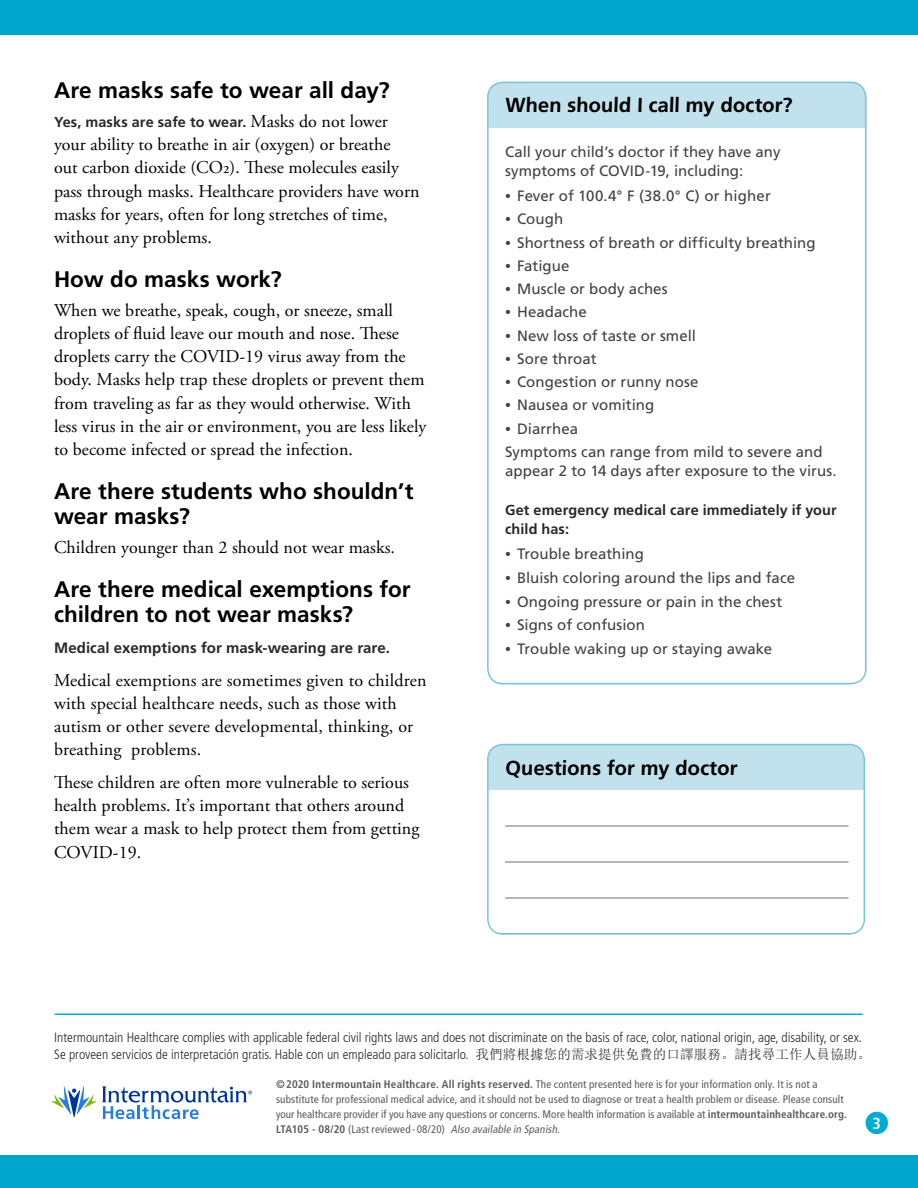
<style>
.page{position:relative;width:918px;height:1188px;background:#fff}
.page>*{position:absolute;margin:0;border:0;box-sizing:border-box;transform-origin:0 0}
.t1{font:700 22.5px/25.5px "Frutiger LT Std";color:#000}
.t2{font:700 20.25px "Frutiger LT Std";color:#000}
.t3{font:18px/23.2px "Adobe Garamond Pro";color:#000}
.t4{font:700 condensed 16.2px "Frutiger LT Std";color:#fff}
.t5{font:15px/19.2px "Frutiger LT Std";letter-spacing:.005em;color:#414042}
.t6{font:700 15px "Frutiger LT Std";letter-spacing:.005em;color:#292829}
.t7{font:700 14.4px/19.2px "Frutiger LT Std";letter-spacing:.005em;color:#292829}
.t8{font:300 condensed 13.5px/16.5px "Frutiger LT Std";color:#292829}
.t9{font:condensed 10.95px/15px "Frutiger LT Std";letter-spacing:.01em;color:#58595b}
.s1{font-family:"Adobe Garamond Pro";font-weight:400;font-size:18px;color:#000}
.s2{font-family:"Adobe Garamond Pro"}
.s3{font-family:"Sim Sun";font-weight:400;font-stretch:normal}
.s4{font-weight:700}
.s5{font-style:italic;color:#5d5d60}
</style>
<div class="page">
<div style="left:0;top:0;width:918px;height:35px;background:#00a5ce"></div>
<div style="left:0;top:1156px;width:918px;height:32px;background:#00a5ce"></div>
<div style="left:866px;top:1112px;width:22px;height:22px;background:#00add2;border-radius:50%"></div>
<hr style="left:55px;top:1014px;width:808px;height:1px;background:#00b0d3">
<svg style="left:52px;top:1086px;width:44px;height:31px"></svg>
<svg style="left:102px;top:1086px;width:150px;height:33px"></svg>
<div style="left:488px;top:82px;width:377px;height:45px;background:#c1e1ed"></div>
<hr style="left:865px;top:82px;width:1px;height:45px;background:#939598">
<hr style="left:865px;top:127px;width:1px;height:556px;background:#939598">
<hr style="left:488px;top:683px;width:378px;height:1px;background:#939598">
<div style="left:487px;top:82px;width:380px;height:603px;border:2px solid #78c6de;border-radius:15px"></div>
<div style="left:488px;top:745px;width:376px;height:45px;background:#c1e1ed"></div>
<hr style="left:488px;top:933px;width:376px;height:1px;background:#939598">
<hr style="left:505px;top:826px;width:344px;height:1px;background:#6d6e71">
<hr style="left:505px;top:862px;width:344px;height:1px;background:#6d6e71">
<hr style="left:505px;top:898px;width:344px;height:1px;background:#6d6e71">
<div style="left:487px;top:744px;width:378px;height:191px;border:2px solid #78c6de;border-radius:15px"></div>
<p class="t1" style="left:54px;top:78px;width:337px">Are masks safe to wear all day?</p>
<p class="t7" style="left:54px;top:112px;width:335px">Yes, masks are safe to wear. <span class="s1">Masks do not lower</span></p>
<p class="t3" style="left:54px;top:134px;width:367px">your ability to breathe in air (oxygen) or breathe<br>out carbon dioxide (CO2). These molecules easily pass through masks. Healthcare providers have worn masks for years, often for long stretches of time, without any problems.</p>
<p class="t1" style="left:54px;top:267px;width:229px">How do masks work?</p>
<p class="t3" style="left:54px;top:299px;width:374px">When we breathe, speak, cough, or sneeze, small droplets of fluid leave our mouth and nose. These droplets carry the COVID-19 virus away from the body. Masks help trap these droplets or prevent them from traveling as far as they would otherwise. With less virus in the air or environment, you are less likely to become infected or spread the infection.</p>
<p class="t1" style="left:54px;top:479px;width:361px">Are there students who shouldn’t wear masks?</p>
<p class="t3" style="left:54px;top:536px;width:343px">Children younger than 2 should not wear masks.</p>
<p class="t1" style="left:54px;top:576px;width:358px">Are there medical exemptions for children to not wear masks?</p>
<p class="t6" style="left:54px;top:639px;width:338px">Medical exemptions for mask-wearing are rare.</p>
<p class="t3" style="left:54px;top:669px;width:374px">Medical exemptions are sometimes given to children with special healthcare needs, such as those with autism or other severe developmental, thinking, or breathing problems.</p>
<p class="t3" style="left:54px;top:771px;width:367px">These children are often more vulnerable to serious health problems. It’s important that others around them wear a mask to help protect them from getting COVID-19.</p>
<p class="t2" style="left:505px;top:94px;width:290px">When should I call my doctor?</p>
<p class="t5" style="left:505px;top:142px;width:277px">Call your child’s doctor if they have any symptoms of COVID-19, including:</p>
<p class="t5" style="left:505px;top:186px;width:267px"><span class="s2">•</span> Fever of 100.4° F (38.0° C) or higher</p>
<p class="t5" style="left:505px;top:210px;width:60px"><span class="s2">•</span> Cough</p>
<p class="t5" style="left:505px;top:233px;width:312px"><span class="s2">•</span> Shortness of breath or difficulty breathing</p>
<p class="t5" style="left:505px;top:256px;width:66px"><span class="s2">•</span> Fatigue</p>
<p class="t5" style="left:505px;top:279px;width:164px"><span class="s2">•</span> Muscle or body aches</p>
<p class="t5" style="left:505px;top:303px;width:83px"><span class="s2">•</span> Headache</p>
<p class="t5" style="left:505px;top:326px;width:192px"><span class="s2">•</span> New loss of taste or smell</p>
<p class="t5" style="left:505px;top:349px;width:93px"><span class="s2">•</span> Sore throat</p>
<p class="t5" style="left:505px;top:372px;width:195px"><span class="s2">•</span> Congestion or runny nose</p>
<p class="t5" style="left:505px;top:396px;width:151px"><span class="s2">•</span> Nausea or vomiting</p>
<p class="t5" style="left:505px;top:417px;width:319px;line-height:23.7px"><span class="s2">•</span> Diarrhea<br>Symptoms can range from mild to severe and</p>
<p class="t5" style="left:505px;top:462px;width:333px">appear 2 to 14 days after exposure to the virus.</p>
<p class="t7" style="left:505px;top:500px;width:333px">Get emergency medical care immediately if your child has:</p>
<p class="t5" style="left:505px;top:545px;width:140px"><span class="s2">•</span> Trouble breathing</p>
<p class="t5" style="left:505px;top:568px;width:291px"><span class="s2">•</span> Bluish coloring around the lips and face</p>
<p class="t5" style="left:505px;top:592px;width:279px"><span class="s2">•</span> Ongoing pressure or pain in the chest</p>
<p class="t5" style="left:505px;top:615px;width:141px"><span class="s2">•</span> Signs of confusion</p>
<p class="t5" style="left:505px;top:639px;width:269px"><span class="s2">•</span> Trouble waking up or staying awake</p>
<p class="t2" style="left:505px;top:756px;width:235px">Questions for my doctor</p>
<p class="t8" style="left:54px;top:1029px;width:818px">Intermountain Healthcare complies with applicable federal civil rights laws and does not discriminate on the basis of race, color, national origin, age, disability, or sex.<br>Se proveen servicios de interpretación gratis. Hable con un empleado para solicitarlo. <span class="s3">我們將根據您的需求提供免費的口譯服務。請找尋工作人員協助。</span></p>
<p class="t9" style="left:276px;top:1077px;width:572px"><span class="s4">©2020 Intermountain Healthcare. All rights reserved.</span> The content presented here is for your information only. It is not a substitute for professional medical advice, and it should not be used to diagnose or treat a health problem or disease. Please consult your healthcare provider if you have any questions or concerns. More health information is available at <span class="s4">intermountainhealthcare.org.<br>LTA105 - 08/20</span> (Last reviewed - 08/20) <span class="s5">Also available in Spanish.</span></p>
<p class="t4" style="left:873px;top:1113px;width:10px">3</p>
</div>
